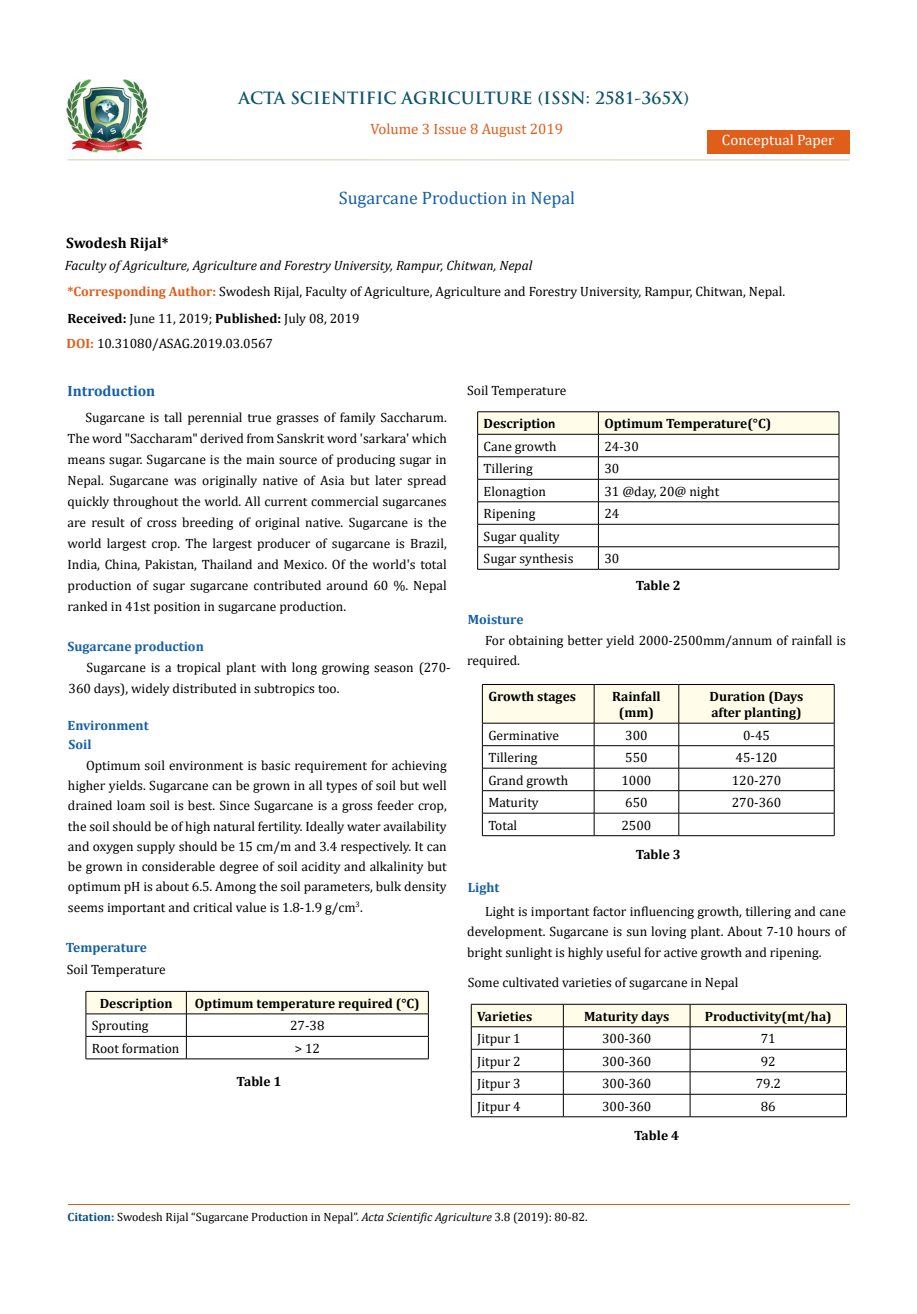
<style>
.page{position:relative;width:917px;height:1314px;background:#fff}
.page>*{position:absolute;margin:0;border:0;box-sizing:border-box;transform-origin:0 0}
.t1{font:18px "Cambria";color:#1560a6}
.t2{font:700 16.5px "Trajan Pro";color:#0e546a}
.t3{font:15px "Cambria";color:#e05d1a}
.t4{font:15px "Cambria";color:#fff}
.t5{font:700 15px "Cambria";color:#000}
.t6{font:700 15px "Cambria";color:#1560a6}
.t7{font:13.5px/20.2px "Cambria";color:#000}
.t8{font:700 13.5px/16.2px "Cambria";color:#000;text-align:center}
.t9{font:700 13.5px "Cambria";color:#1560a6}
.t10{font:12px "Cambria";color:#000}
.s1{font-style:italic}
.s2{font-weight:700;color:#e05d1a}
.s3{font-weight:700}
.s4{font-family:"Calibri"}
.s5{font-weight:700;color:#035089}
</style>
<div class="page">
<img style="left:67px;top:79px;width:80px;height:74px">
<div style="left:707px;top:130px;width:142px;height:23px;background:#e05d1a"></div>
<svg style="left:86px;top:991px;width:343px;height:68px"></svg>
<hr style="left:86px;top:1059px;width:100px;height:1px;background:#000">
<hr style="left:186px;top:1059px;width:242px;height:1px;background:#000">
<svg style="left:477px;top:412px;width:362px;height:157px"></svg>
<hr style="left:477px;top:569px;width:121px;height:1px;background:#000">
<hr style="left:598px;top:569px;width:241px;height:1px;background:#000">
<svg style="left:482px;top:684px;width:353px;height:152px"></svg>
<hr style="left:482px;top:835px;width:112px;height:1px;background:#000">
<hr style="left:594px;top:835px;width:84px;height:1px;background:#000">
<hr style="left:678px;top:835px;width:156px;height:1px;background:#000">
<svg style="left:471px;top:1004px;width:376px;height:113px"></svg>
<hr style="left:471px;top:1117px;width:92px;height:1px;background:#000">
<hr style="left:563px;top:1117px;width:127px;height:1px;background:#000">
<hr style="left:690px;top:1117px;width:156px;height:1px;background:#000">
<hr style="left:67px;top:159px;width:782px;height:2px;background:#e0dfcd">
<hr style="left:68px;top:1204px;width:781px;height:1px;background:#e05d1a">
<p class="t2" style="left:238px;top:88px;width:452px">ACTA SCIENTIFIC AGRICULTURE (ISSN: 2581-365X)</p>
<p class="t3" style="left:370px;top:120px;width:194px">Volume 3 Issue 8 August 2019</p>
<h1 class="t1" style="left:339px;top:188px;width:238px">Sugarcane Production in Nepal</h1>
<p class="t4" style="left:722px;top:131px;width:114px">Conceptual Paper</p>
<p class="t5" style="left:66px;top:232px;width:104px">Swodesh Rijal*</p>
<p class="t7" style="left:65px;top:253px;width:722px;line-height:25.5px"><span class="s1">Faculty of Agriculture, Agriculture and Forestry University, Rampur, Chitwan, Nepal<br></span><span class="s2">*Corresponding Author:</span> Swodesh Rijal, Faculty of Agriculture, Agriculture and Forestry University, Rampur, Chitwan, Nepal.</p>
<p class="t7" style="left:67px;top:308px;width:294px"><span class="s3">Received:</span> June 11, 2019; <span class="s3">Published:</span> July 08, 2019</p>
<p class="t7" style="left:67px;top:333px;width:208px"><span class="s2">DOI:</span> 10.31080/ASAG.2019.03.0567</p>
<p class="t6" style="left:68px;top:381px;width:89px">Introduction</p>
<p class="t7" style="left:68px;top:407px;width:381px;line-height:21px;text-align:justify;text-indent:18px">Sugarcane is tall perennial true grasses of family Saccharum.<br>The word "Saccharam" derived from Sanskrit word 'sarkara' which means sugar. Sugarcane is the main source of producing sugar in Nepal. Sugarcane was originally native of Asia but later spread quickly throughout the world. All current commercial sugarcanes are result of cross breeding of original native. Sugarcane is the world largest crop. The largest producer of sugarcane is Brazil, India, China, Pakistan, Thailand and Mexico. Of the world's total production of sugar sugarcane contributed around 60 %. Nepal ranked in 41st position in sugarcane production.</p>
<p class="t9" style="left:68px;top:637px;width:138px">Sugarcane production</p>
<p class="t7" style="left:69px;top:658px;width:384px;text-indent:18px">Sugarcane is a tropical plant with long growing season (270-<br>360 days), widely distributed in subtropics too.</p>
<p class="t9" style="left:68px;top:715px;width:83px">Environment</p>
<p class="t9" style="left:69px;top:735px;width:25px">Soil</p>
<p class="t7" style="left:68px;top:755px;width:380px;text-align:justify;text-indent:18px">Optimum soil environment is basic requirement for achieving higher yields. Sugarcane can be grown in all types of soil but well drained loam soil is best. Since Sugarcane is a gross feeder crop, the soil should be of high natural fertility. Ideally water availability and oxygen supply should be 15 cm/m and 3.4 respectively. It can be grown in considerable degree of soil acidity and alkalinity but optimum pH is about 6.5. Among the soil parameters, bulk density seems important and critical value is 1.8-1.9 g/cm<sup>3</sup>.</p>
<p class="t9" style="left:66px;top:938px;width:83px">Temperature</p>
<p class="t7" style="left:67px;top:959px;width:101px">Soil Temperature</p>
<p class="t8" style="left:100px;top:995px;width:74px">Description</p>
<p class="t8" style="left:195px;top:995px;width:226px">Optimum temperature required (°C)</p>
<p class="t7" style="left:92px;top:1016px;width:58px">Sprouting</p>
<p class="t7" style="left:290px;top:1016px;width:36px">27-38</p>
<p class="t7" style="left:92px;top:1038px;width:89px">Root formation</p>
<p class="t7" style="left:295px;top:1038px;width:27px">&gt; 12</p>
<p class="t8" style="left:236px;top:1073px;width:47px">Table 1</p>
<p class="t7" style="left:467px;top:380px;width:101px">Soil Temperature</p>
<p class="t8" style="left:483px;top:415px;width:73px">Descriptio<span class="s4">n</span></p>
<p class="t8" style="left:604px;top:415px;width:168px">Optimum Temperature(°C)</p>
<p class="t7" style="left:483px;top:436px;width:74px">Cane growth</p>
<p class="t7" style="left:604px;top:436px;width:36px">24-30</p>
<p class="t7" style="left:483px;top:459px;width:51px">Tillering</p>
<p class="t7" style="left:604px;top:459px;width:16px">30</p>
<p class="t7" style="left:483px;top:481px;width:64px">Elonagtion</p>
<p class="t7" style="left:604px;top:481px;width:116px">31 @day, 20@ night</p>
<p class="t7" style="left:483px;top:504px;width:53px">Ripening</p>
<p class="t7" style="left:604px;top:504px;width:16px">24</p>
<p class="t7" style="left:483px;top:525px;width:91px;line-height:22.5px">Sugar quality<br>Sugar synthesis</p>
<p class="t7" style="left:604px;top:549px;width:16px">30</p>
<p class="t8" style="left:635px;top:577px;width:47px">Table 2</p>
<p class="t9" style="left:468px;top:610px;width:57px">Moisture</p>
<p class="t7" style="left:467px;top:630px;width:380px;text-indent:18px">For obtaining better yield 2000-2500mm/annum of rainfall is required.</p>
<p class="t8" style="left:488px;top:688px;width:89px">Growth stages</p>
<p class="t8" style="left:612px;top:688px;width:50px">Rainfall (mm)</p>
<p class="t8" style="left:709px;top:688px;width:95px;text-align:left">Duration (Days after planting)</p>
<p class="t7" style="left:488px;top:725px;width:72px">Germinative</p>
<p class="t7" style="left:625px;top:725px;width:24px">300</p>
<p class="t7" style="left:743px;top:725px;width:28px">0-45</p>
<p class="t7" style="left:488px;top:747px;width:51px">Tillering</p>
<p class="t7" style="left:625px;top:747px;width:24px">550</p>
<p class="t7" style="left:735px;top:747px;width:43px">45-120</p>
<p class="t7" style="left:488px;top:770px;width:81px">Grand growth</p>
<p class="t7" style="left:621px;top:770px;width:31px">1000</p>
<p class="t7" style="left:731px;top:770px;width:51px">120-270</p>
<p class="t7" style="left:488px;top:792px;width:52px">Maturity</p>
<p class="t7" style="left:625px;top:792px;width:24px">650</p>
<p class="t7" style="left:731px;top:792px;width:51px">270-360</p>
<p class="t7" style="left:488px;top:815px;width:30px">Total</p>
<p class="t7" style="left:621px;top:815px;width:31px">2500</p>
<p class="t8" style="left:635px;top:845px;width:47px">Table 3</p>
<p class="t9" style="left:468px;top:878px;width:33px">Light</p>
<p class="t7" style="left:467px;top:901px;width:380px;text-align:justify;text-indent:18px">Light is important factor influencing growth, tillering and cane development. Sugarcane is sun loving plant. About 7-10 hours of bright sunlight is highly useful for active growth and ripening.</p>
<p class="t7" style="left:468px;top:972px;width:272px">Some cultivated varieties of sugarcane in Nepal</p>
<p class="t8" style="left:477px;top:1008px;width:57px">Varieties</p>
<p class="t8" style="left:584px;top:1008px;width:87px">Maturity days</p>
<p class="t8" style="left:704px;top:1008px;width:128px">Productivity(mt/ha)</p>
<p class="t7" style="left:477px;top:1029px;width:45px">Jitpur 1</p>
<p class="t7" style="left:602px;top:1029px;width:51px">300-360</p>
<p class="t7" style="left:760px;top:1029px;width:16px">71</p>
<p class="t7" style="left:477px;top:1051px;width:45px">Jitpur 2</p>
<p class="t7" style="left:602px;top:1051px;width:51px">300-360</p>
<p class="t7" style="left:760px;top:1051px;width:16px">92</p>
<p class="t7" style="left:477px;top:1074px;width:45px">Jitpur 3</p>
<p class="t7" style="left:602px;top:1074px;width:51px">300-360</p>
<p class="t7" style="left:755px;top:1074px;width:27px">79.2</p>
<p class="t7" style="left:477px;top:1096px;width:45px">Jitpur 4</p>
<p class="t7" style="left:602px;top:1096px;width:51px">300-360</p>
<p class="t7" style="left:760px;top:1096px;width:16px">86</p>
<p class="t8" style="left:634px;top:1127px;width:47px">Table 4</p>
<p class="t10" style="left:68px;top:1210px;width:521px"><span class="s5">Citation:</span> Swodesh Rijal “Sugarcane Production in Nepal”. <span class="s1">Acta Scientific Agriculture</span> 3.8 (2019): 80-82.</p>
</div>
